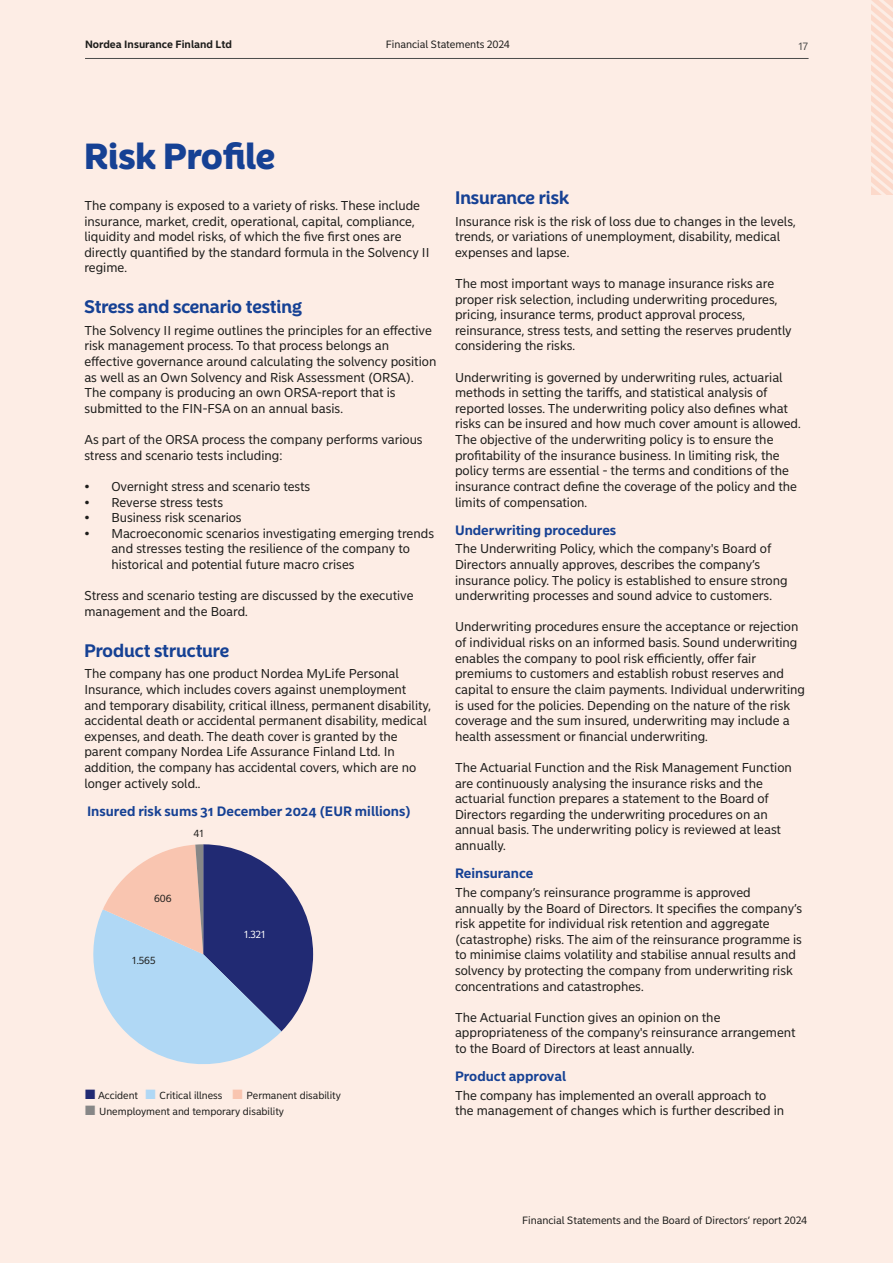
<style>
.page{position:relative;width:893px;height:1263px;background:#fdede5}
.page>*{position:absolute;margin:0;border:0;box-sizing:border-box;transform-origin:0 0}
.t1{font:900 36px "Nordea Sans Large";color:#164194}
.t2{font:700 18px "Nordea Sans Large";color:#164194}
.t3{font:700 13.5px "Nordea Sans Small";color:#164194}
.t4{font:12.75px/15.6px "Nordea Sans Small";color:#1d1d1b}
.t5{font:10.5px "Nordea Sans Small";color:#1d1d1b}
.t6{font:700 10.5px "Nordea Sans Small";color:#1d1d1b}
.t7{font:10.5px "Nordea Sans Small";color:#4b4b4a}
.t8{font:10.2px "Nordea Sans Small";color:#1d1d1b}
.t9{font:10.2px "Nordea Sans Small";color:#fff}
.s1{color:#212a73}
.s2{color:#b0d8f5}
.s3{color:#f9c5b0}
.s4{color:#878787}
</style>
<div class="page">
<hr style="left:85px;top:58px;width:724px;height:1px;background:#4b4b4a">
<svg style="left:872px;top:0;width:21px;height:194px"></svg>
<svg style="left:93px;top:844px;width:220px;height:220px"></svg>
<p class="t6" style="left:85px;top:38px;width:148px">Nordea Insurance Finland Ltd</p>
<p class="t5" style="left:386px;top:38px;width:126px">Financial Statements 2024</p>
<p class="t7" style="left:798px;top:40px;width:11px">17</p>
<h1 class="t1" style="left:84px;top:134px;width:192px">Risk Profile</h1>
<p class="t4" style="left:84px;top:198px;width:347px">The company is exposed to a variety of risks. These include insurance, market, credit, operational, capital, compliance, liquidity and model risks, of which the five first ones are directly quantified by the standard formula in the Solvency II regime.</p>
<h2 class="t2" style="left:84px;top:296px;width:219px">Stress and scenario testing</h2>
<p class="t4" style="left:84px;top:323px;width:354px">The Solvency II regime outlines the principles for an effective risk management process. To that process belongs an effective governance around calculating the solvency position as well as an Own Solvency and Risk Assessment (ORSA).<br>The company is producing an own ORSA-report that is submitted to the FIN-FSA on an annual basis.</p>
<p class="t4" style="left:84px;top:432px;width:340px">As part of the ORSA process the company performs various stress and scenario tests including:</p>
<p class="t4" style="left:84px;top:479px;width:228px">• Overnight stress and scenario tests</p>
<p class="t4" style="left:84px;top:494px;width:140px">• Reverse stress tests</p>
<p class="t4" style="left:84px;top:510px;width:159px">• Business risk scenarios</p>
<p class="t4" style="left:111px;top:526px;width:324px;text-indent:-27px">• Macroeconomic scenarios investigating emerging trends and stresses testing the resilience of the company to historical and potential future macro crises</p>
<p class="t4" style="left:84px;top:588px;width:331px">Stress and scenario testing are discussed by the executive management and the Board.</p>
<h2 class="t2" style="left:84px;top:639px;width:146px">Product structure</h2>
<p class="t4" style="left:84px;top:666px;width:348px">The company has one product Nordea MyLife Personal Insurance, which includes covers against unemployment and temporary disability, critical illness, permanent disability, accidental death or accidental permanent disability, medical expenses, and death. The death cover is granted by the parent company Nordea Life Assurance Finland Ltd. In addition, the company has accidental covers, which are no longer actively sold..</p>
<p class="t3" style="left:87px;top:803px;width:325px">Insured risk sums 31 December 2024 (EUR millions)</p>
<p class="t8" style="left:193px;top:827px;width:12px">41</p>
<p class="t8" style="left:154px;top:892px;width:19px">606</p>
<p class="t8" style="left:132px;top:954px;width:25px">1.565</p>
<p class="t9" style="left:244px;top:928px;width:23px">1.321</p>
<p class="t8" style="left:85px;top:1089px;width:257px"><span class="s1">■</span> Accident <span class="s2">■</span> Critical illness <span class="s3">■</span> Permanent disability</p>
<p class="t8" style="left:85px;top:1105px;width:201px"><span class="s4">■</span> Unemployment and temporary disability</p>
<h2 class="t2" style="left:455px;top:187px;width:115px">Insurance risk</h2>
<p class="t4" style="left:455px;top:213px;width:342px">Insurance risk is the risk of loss due to changes in the levels, trends, or variations of unemployment, disability, medical expenses and lapse.</p>
<p class="t4" style="left:455px;top:276px;width:338px">The most important ways to manage insurance risks are proper risk selection, including underwriting procedures, pricing, insurance terms, product approval process, reinsurance, stress tests, and setting the reserves prudently considering the risks.</p>
<p class="t4" style="left:455px;top:369px;width:347px">Underwriting is governed by underwriting rules, actuarial methods in setting the tariffs, and statistical analysis of reported losses. The underwriting policy also defines what risks can be insured and how much cover amount is allowed.<br>The objective of the underwriting policy is to ensure the profitability of the insurance business. In limiting risk, the policy terms are essential - the terms and conditions of the insurance contract define the coverage of the policy and the limits of compensation.</p>
<p class="t3" style="left:455px;top:522px;width:163px">Underwriting procedures</p>
<p class="t4" style="left:455px;top:541px;width:334px">The Underwriting Policy, which the company's Board of Directors annually approves, describes the company’s insurance policy. The policy is established to ensure strong underwriting processes and sound advice to customers.</p>
<p class="t4" style="left:455px;top:619px;width:352px">Underwriting procedures ensure the acceptance or rejection of individual risks on an informed basis. Sound underwriting enables the company to pool risk efficiently, offer fair premiums to customers and establish robust reserves and capital to ensure the claim payments. Individual underwriting is used for the policies. Depending on the nature of the risk coverage and the sum insured, underwriting may include a health assessment or financial underwriting.</p>
<p class="t4" style="left:455px;top:760px;width:338px">The Actuarial Function and the Risk Management Function are continuously analysing the insurance risks and the actuarial function prepares a statement to the Board of Directors regarding the underwriting procedures on an annual basis. The underwriting policy is reviewed at least annually.</p>
<p class="t3" style="left:455px;top:865px;width:80px">Reinsurance</p>
<p class="t4" style="left:455px;top:885px;width:349px">The company’s reinsurance programme is approved annually by the Board of Directors. It specifies the company’s risk appetite for individual risk retention and aggregate (catastrophe) risks. The aim of the reinsurance programme is to minimise claims volatility and stabilise annual results and solvency by protecting the company from underwriting risk concentrations and catastrophes.</p>
<p class="t4" style="left:455px;top:1010px;width:342px">The Actuarial Function gives an opinion on the appropriateness of the company's reinsurance arrangement to the Board of Directors at least annually.</p>
<p class="t3" style="left:455px;top:1068px;width:113px">Product approval</p>
<p class="t4" style="left:455px;top:1088px;width:331px">The company has implemented an overall approach to the management of changes which is further described in</p>
<p class="t5" style="left:522px;top:1214px;width:287px">Financial Statements and the Board of Directors’ report 2024</p>
</div>
